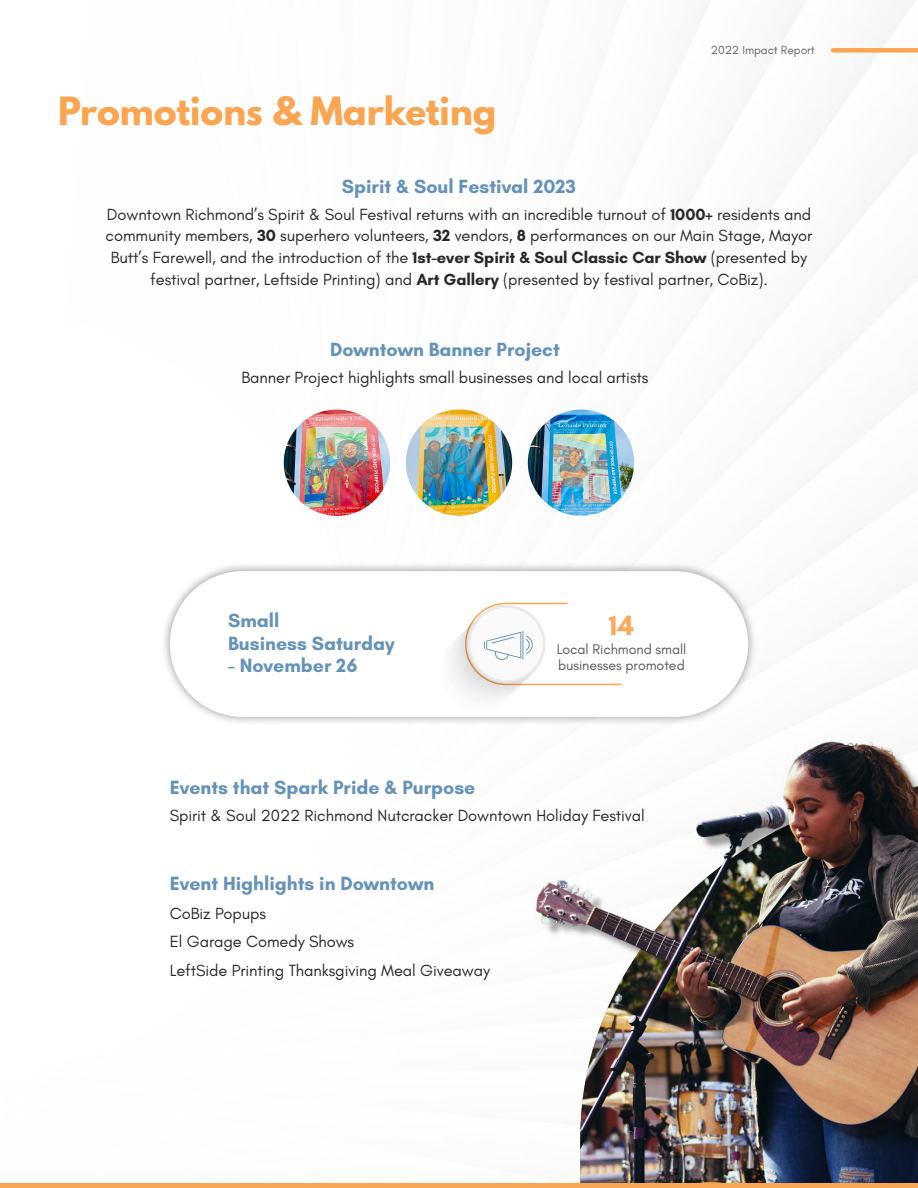
<style>
.page{position:relative;width:918px;height:1188px;background:#fff}
.page>*{position:absolute;margin:0;border:0;box-sizing:border-box;transform-origin:0 0}
.t1{font:700 34.5px "League Spartan";color:#faa551}
.t2{font:700 28.5px "Glacial Indifference";color:#faa959}
.t3{font:700 19.5px/22.5px "Glacial Indifference";color:#6492b8}
.t4{font:16.5px/21.8px "Glacial Indifference";letter-spacing:-.005em;color:#292829;text-align:center}
.t5{font:14.25px/15.8px "Glacial Indifference";letter-spacing:-.005em;color:#58595b}
.t6{font:12px "Glacial Indifference";letter-spacing:-.005em;color:#636466}
.s1{font-weight:700}
</style>
<div class="page">
<div style="left:833px;top:48px;width:85px;height:5px;background:#faa551"></div>
<div style="left:160px;top:562px;width:598px;height:165px;background:#000;opacity:.43"></div>
<div style="left:170px;top:571px;width:578px;height:146px;background:#fff;border-radius:73px"></div>
<img style="left:533px;top:726px;width:385px;height:457px">
<div style="left:0;top:1183px;width:918px;height:5px;background:#faa551"></div>
<img style="left:284px;top:410px;width:106px;height:106px;border-radius:53px">
<img style="left:406px;top:410px;width:106px;height:106px;border-radius:53px">
<img style="left:528px;top:410px;width:106px;height:106px;border-radius:53px">
<svg style="left:451px;top:603px;width:170px;height:97px"></svg>
<h1 class="t1" style="left:58px;top:84px;width:440px">Promotions &amp; Marketing</h1>
<p class="t6" style="left:711px;top:43px;width:106px">2022 Impact Report</p>
<p class="t3" style="left:342px;top:175px;width:236px">Spirit &amp; Soul Festival 2023</p>
<p class="t4" style="left:106px;top:203px;width:708px">Downtown Richmond’s Spirit &amp; Soul Festival returns with an incredible turnout of <span class="s1">1000+</span> residents and community members, <span class="s1">30</span> superhero volunteers, <span class="s1">32</span> vendors, <span class="s1">8</span> performances on our Main Stage, Mayor Butt’s Farewell, and the introduction of the <span class="s1">1st-ever Spirit &amp; Soul Classic Car Show</span> (presented by festival partner, Leftside Printing) and <span class="s1">Art Gallery</span> (presented by festival partner, CoBiz).</p>
<p class="t3" style="left:330px;top:338px;width:231px">Downtown Banner Project</p>
<p class="t4" style="left:241px;top:367px;width:409px">Banner Project highlights small businesses and local artists</p>
<p class="t3" style="left:228px;top:609px;width:168px">Small<br>Business Saturday</p>
<p class="t3" style="left:228px;top:654px;width:131px">- November 26</p>
<h2 class="t2" style="left:609px;top:607px;width:27px">14</h2>
<p class="t5" style="left:557px;top:642px;width:131px">Local Richmond small businesses promoted</p>
<p class="t3" style="left:170px;top:776px;width:307px">Events that Spark Pride &amp; Purpose</p>
<p class="t4" style="left:170px;top:805px;width:477px">Spirit &amp; Soul 2022 Richmond Nutcracker Downtown Holiday Festival</p>
<p class="t3" style="left:170px;top:872px;width:266px">Event Highlights in Downtown</p>
<p class="t4" style="left:170px;top:899px;width:322px;line-height:28.5px;text-align:left">CoBiz Popups<br>El Garage Comedy Shows<br>LeftSide Printing Thanksgiving Meal Giveaway</p>
</div>
